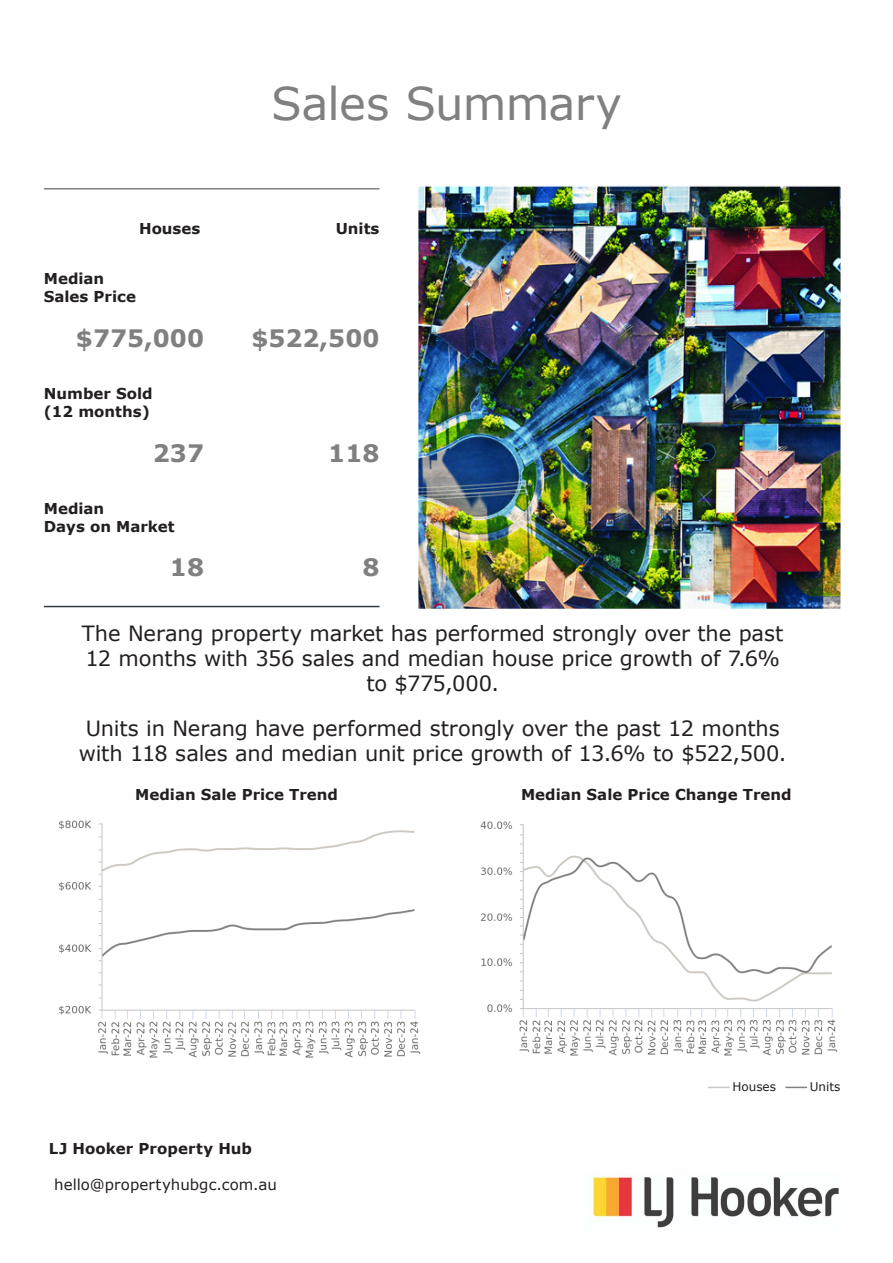
<style>
.page{position:relative;width:893px;height:1263px;background:#fff}
.page>*{position:absolute;margin:0;border:0;box-sizing:border-box;transform-origin:0 0}
.t1{font:45px "Verdana";letter-spacing:-.02em;color:#808080}
.t2{font:700 24px "Verdana";color:#808080}
.t3{font:21px/25.2px "Verdana";letter-spacing:-.01em;color:#231f20;text-align:center}
.t4{font:700 15px/18px "Verdana";color:#231f20}
.t5{font:15px "Verdana";letter-spacing:.005em;color:#231f20}
.t6{font:12px "Verdana";color:#231f20}
</style>
<div class="page">
<hr style="left:44px;top:188px;width:335px;height:2px;background:#808080">
<hr style="left:44px;top:606px;width:335px;height:1px;background:#313e48">
<svg style="left:708px;top:1087px;width:22px;height:1px"></svg>
<svg style="left:785px;top:1087px;width:22px;height:1px"></svg>
<img style="left:420px;top:188px;width:419px;height:419px">
<div style="left:417px;top:185px;width:425px;height:425px;border:2px solid #fff"></div>
<img style="left:480px;top:821px;width:358px;height:235px">
<img style="left:59px;top:820px;width:362px;height:238px">
<img style="left:593px;top:1174px;width:246px;height:54px">
<h1 class="t1" style="left:271px;top:86px;width:352px">Sales Summary</h1>
<p class="t4" style="left:139px;top:220px;width:63px">Houses</p>
<p class="t4" style="left:336px;top:220px;width:45px">Units</p>
<p class="t4" style="left:44px;top:270px;width:94px">Median<br>Sales Price</p>
<p class="t2" style="left:76px;top:329px;width:130px">$775,000</p>
<p class="t2" style="left:251px;top:329px;width:130px">$522,500</p>
<p class="t4" style="left:44px;top:386px;width:110px">Number Sold (12 months)</p>
<p class="t2" style="left:153px;top:443px;width:53px">237</p>
<p class="t2" style="left:328px;top:443px;width:53px">118</p>
<p class="t4" style="left:44px;top:501px;width:132px">Median<br>Days on Market</p>
<p class="t2" style="left:170px;top:558px;width:36px">18</p>
<p class="t2" style="left:362px;top:558px;width:19px">8</p>
<p class="t3" style="left:82px;top:622px;width:703px">The Nerang property market has performed strongly over the past<br>12 months with 356 sales and median house price growth of 7.6% to $775,000.</p>
<p class="t3" style="left:79px;top:718px;width:709px">Units in Nerang have performed strongly over the past 12 months with 118 sales and median unit price growth of 13.6% to $522,500.</p>
<p class="t4" style="left:135px;top:787px;width:204px">Median Sale Price Trend</p>
<p class="t4" style="left:521px;top:787px;width:272px">Median Sale Price Change Trend</p>
<p class="t4" style="left:49px;top:1141px;width:205px">LJ Hooker Property Hub</p>
<p class="t5" style="left:54px;top:1179px;width:224px">hello@propertyhubgc.com.au</p>
<p class="t6" style="left:732px;top:1082px;width:45px">Houses</p>
<p class="t6" style="left:810px;top:1082px;width:32px">Units</p>
</div>
